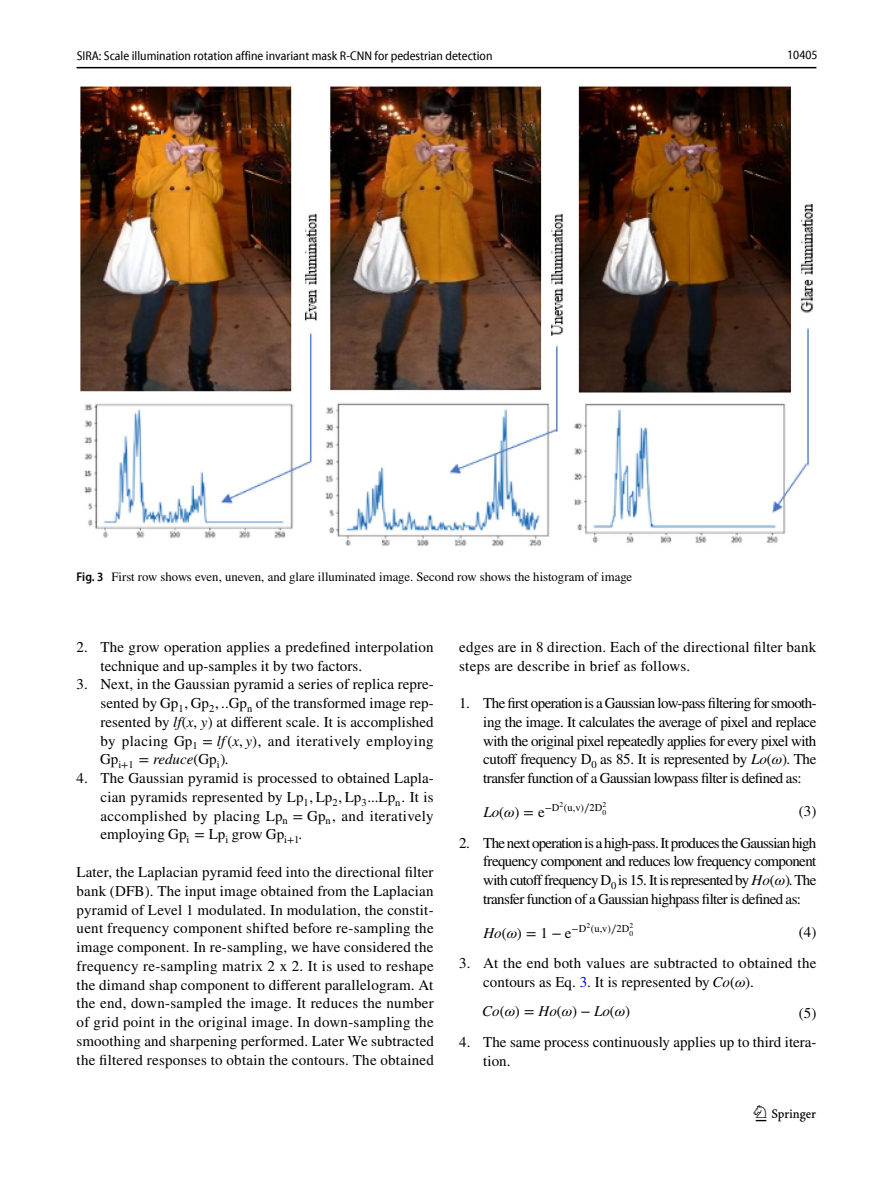
<style>
.page{position:relative;width:893px;height:1187px;background:#fff}
.page>*{position:absolute;margin:0;border:0;box-sizing:border-box;transform-origin:0 0}
.t1{font:22.5px "Springnew Regular 2";color:#000}
.t2{font:15px/18.8px "STIX";letter-spacing:.01em;color:#000;text-align:justify}
.t3{font:15px "STIX Math Regular 17";color:#000}
.t4{font:15px "STIX Math Regular 15";color:#000}
.t5{font:15px "STIX Math Regular 14";color:#000}
.t6{font:15px "STIX Math Regular 13";color:#000}
.t7{font:12.75px "STIX";color:#000}
.t8{font:semi-condensed 12.75px "Myriad Pro Unic";color:#000}
.t9{font:12.75px "Myriad Pro Unic Semi Condensed 2";color:#000}
.t10{font:10.5px "STIX Math Regular 13";color:#000}
.t11{font:10.5px "STIX Math Regular 14";color:#000}
.t12{font:7.5px "STIX Math Regular 13";color:#000}
.t13{font:7.5px "STIX Math Regular 14";color:#000}
.s1{font-family:"Myriad Pro";font-weight:600;font-stretch:semi-condensed}
.s2{font-family:"STIX Math Regular 10"}
.s3{font-family:"STIX General Regular 5"}
.s4{font-style:italic}
.s5{font-family:"STIX Math Regular 16"}
.s6{font-family:"STIX General Italic 9"}
.s7{font-family:"STIX General Regular 7"}
.s8{font-family:"STIX General Italic 10"}
.s9{font-family:"STIX"}
.s10{font-family:"STIX Math Regular 3"}
.s11{font-family:"STIX General Regular 3"}
.s12{font-family:"STIX Math Regular 4"}
.s13{font-family:"STIX Math Regular 5"}
.s14{font-family:"STIX Math Regular 6"}
.s15{font-family:"STIX Math Regular 7"}
.s16{font-family:"STIX General Italic 3"}
.s17{font-family:"STIX Math Regular 8"}
.s18{font-family:"STIX Math";font-style:italic}
.s19{font-family:"STIX General Regular 4"}
.s20{font-family:"STIX General Italic 6"}
.s21{font-family:"STIX Math Italic 4"}
.s22{font-family:"STIX Math Regular 9"}
.s23{font-family:"STIX General Italic 4"}
.s24{font-family:"STIX Math Regular 11"}
.s25{font-family:"STIX Math Italic 2"}
.s26{font-family:"STIX General Regular 6"}
.s27{font-family:"STIX General Italic 7"}
.s28{font-family:"STIX Math Italic 5"}
.s29{color:#00f}
.s30{font-family:"STIX General Italic 5"}
.s31{font-family:"STIX Math Regular 12"}
.s32{font-family:"STIX Math Italic 3"}
.s33{font-family:"STIX General Italic 8"}
.s34{font-family:"STIX Math Italic 6"}
</style>
<div class="page">
<hr style="left:77px;top:67px;width:739px;height:1px;background:#000">
<img style="left:81px;top:87px;width:731px;height:459px">
<p class="t8" style="left:77px;top:51px;width:417px">SIRA: Scale illumination rotation affine invariant mask R-CNN for pedestrian detection</p>
<p class="t9" style="left:787px;top:50px;width:32px">10405</p>
<p class="t7" style="left:77px;top:568px;width:557px"><span class="s1">Fig. 3</span> First row shows even, uneven, and glare illuminated image. Second row shows the histogram of image</p>
<p class="t2" style="left:101px;top:638px;width:335px;text-indent:-24px">2. The grow operation applies a predefined interpolation technique and up-samples it by two factors.</p>
<p class="t2" style="left:101px;top:676px;width:335px;text-indent:-24px">3. Next, in the Gaussian pyramid a series of replica repre&shy;sented by <span class="s2">Gp</span><sub>1</sub><span class="s3">,</span> <span class="s2">Gp</span><sub>2</sub><span class="s3">, ..</span><span class="s2">Gp</span><sub>n</sub> of the transformed image rep&shy;resented by <span class="s4">lf</span>(<span class="s4">x</span>, <span class="s4">y</span>) at different scale. It is accomplished by placing <span class="s5">Gp</span><sub>1</sub> <span class="s5">=</span> <span class="s6">lf</span><span class="s5">(</span><span class="s6">x</span><span class="s7">,</span> <span class="s6">y</span><span class="s5">)</span>, and iteratively employing</p>
<p class="t3" style="left:100px;top:753px;width:130px">Gp<sub>i+1</sub> = <span class="s8">reduce</span>(Gp<sub>i</sub>)<span class="s9">.</span></p>
<p class="t2" style="left:101px;top:769px;width:335px;text-indent:-24px">4. The Gaussian pyramid is processed to obtained Lapla&shy;cian pyramids represented by <span class="s10">Lp</span><sub>1</sub><span class="s11">,</span> <span class="s10">Lp</span><sub>2</sub><span class="s11">,</span> <span class="s10">Lp</span><sub>3</sub><span class="s11">...</span><span class="s10">Lp</span><sub>n</sub>. It is accomplished by placing <span class="s12">Lp</span><sub>n</sub> <span class="s12">= Gp</span><sub>n</sub>, and iteratively employing <span class="s13">Gp</span><sub>i</sub> <span class="s13">= Lp</span><sub>i</sub> grow <span class="s14">Gp</span><sub>i+1</sub>.</p>
<p class="t2" style="left:77px;top:863px;width:359px">Later, the Laplacian pyramid feed into the directional filter bank (DFB). The input image obtained from the Laplacian pyramid of Level 1 modulated. In modulation, the constit&shy;uent frequency component shifted before re-sampling the image component. In re-sampling, we have considered the frequency re-sampling matrix 2 x 2. It is used to reshape the dimand shap component to different parallelogram. At the end, down-sampled the image. It reduces the number of grid point in the original image. In down-sampling the smoothing and sharpening performed. Later We subtracted the filtered responses to obtain the contours. The obtained</p>
<p class="t2" style="left:459px;top:638px;width:358px">edges are in 8 direction. Each of the directional filter bank steps are describe in brief as follows.</p>
<p class="t2" style="left:483px;top:694px;width:335px;text-indent:-24px">1. The first operation is a Gaussian low-pass filtering for smooth&shy;ing the image. It calculates the average of pixel and replace with the original pixel repeatedly applies for every pixel with cutoff frequency <span class="s15">D</span><sub>0</sub> as 85. It is represented by <span class="s16">Lo</span><span class="s17">(</span><span class="s18">𝜔</span><span class="s17">)</span>. The transfer function of a Gaussian lowpass filter is defined as:</p>
<p class="t10" style="left:545px;top:803px;width:63px">−D<sup>2</sup>(u<span class="s19">,</span>v)∕2D<sup>2</sup></p>
<p class="t12" style="left:602px;top:809px;width:5px">0</p>
<p class="t6" style="left:483px;top:806px;width:63px"><span class="s20">Lo</span>(<span class="s21">𝜔</span>) = e</p>
<p class="t2" style="left:799px;top:802px;width:19px">(3)</p>
<p class="t2" style="left:483px;top:834px;width:335px;text-indent:-24px">2. The next operation is a high-pass. It produces the Gaussian high frequency component and reduces low frequency component with cutoff frequency <span class="s22">D</span><sub>0</sub> is 15. It is represented by <span class="s23">Ho</span><span class="s24">(</span><span class="s25">𝜔</span><span class="s24">)</span>. The transfer function of a Gaussian highpass filter is defined as:</p>
<p class="t11" style="left:572px;top:924px;width:63px">−D<sup>2</sup>(u<span class="s26">,</span>v)∕2D<sup>2</sup></p>
<p class="t13" style="left:629px;top:930px;width:5px">0</p>
<p class="t5" style="left:483px;top:926px;width:90px"><span class="s27">Ho</span>(<span class="s28">𝜔</span>) = <span class="s26">1</span> −e</p>
<p class="t2" style="left:799px;top:923px;width:19px">(4)</p>
<p class="t2" style="left:483px;top:954px;width:335px;text-indent:-24px">3. At the end both values are subtracted to obtained the contours as Eq. <span class="s29">3</span>. It is represented by <span class="s30">Co</span><span class="s31">(</span><span class="s32">𝜔</span><span class="s31">)</span>.</p>
<p class="t4" style="left:482px;top:1005px;width:149px"><span class="s33">Co</span>(<span class="s34">𝜔</span>) = <span class="s33">Ho</span>(<span class="s34">𝜔</span>) − <span class="s33">Lo</span>(<span class="s34">𝜔</span>)</p>
<p class="t2" style="left:799px;top:1004px;width:19px">(5)</p>
<p class="t2" style="left:483px;top:1033px;width:335px;text-indent:-24px">4. The same process continuously applies up to third itera&shy;tion.</p>
<h1 class="t1" style="left:756px;top:1105px;width:62px">1 3</h1>
</div>
